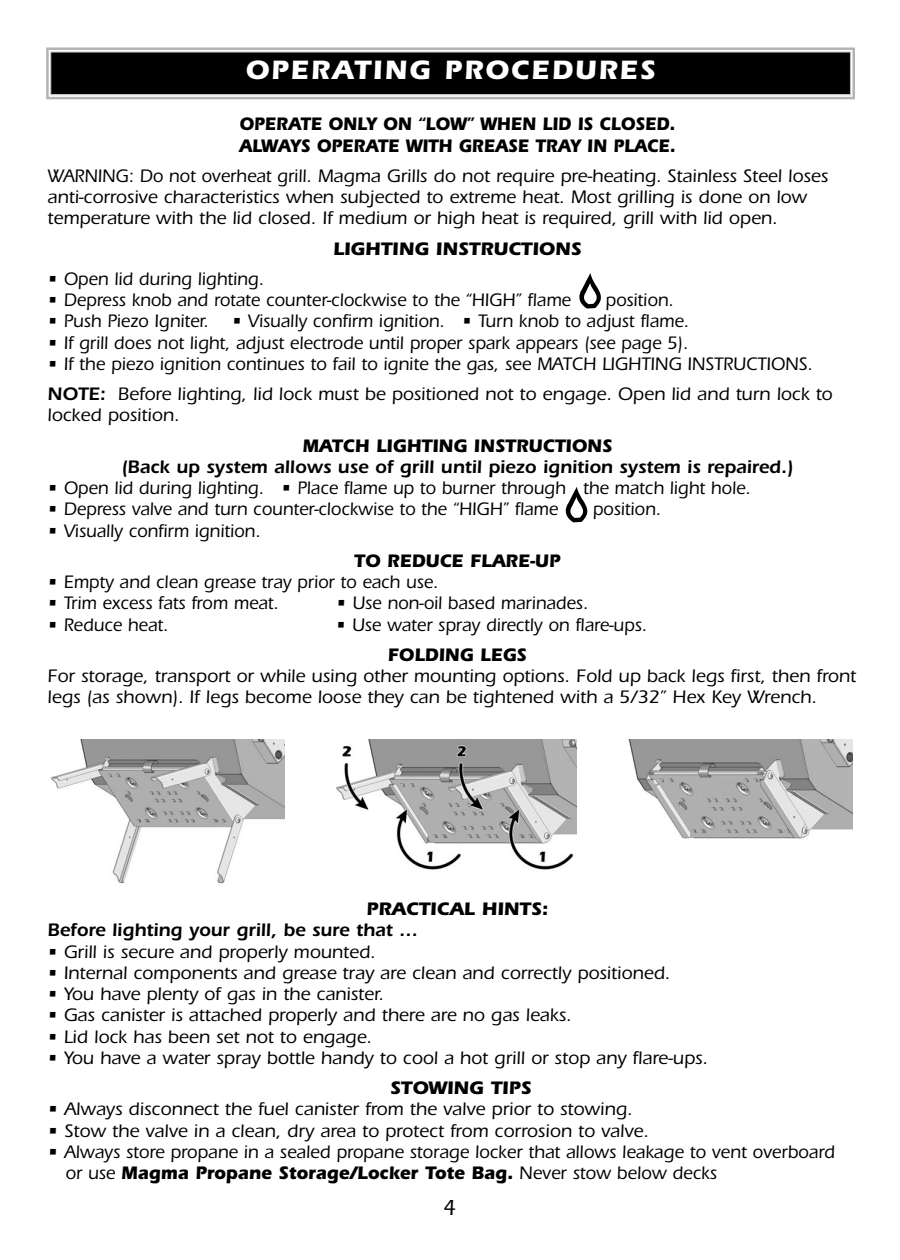
<style>
.page{position:relative;width:900px;height:1260px;background:#fff}
.page>*{position:absolute;margin:0;border:0;box-sizing:border-box;transform-origin:0 0}
.t1{font:700 27.5px "Itc Eras";letter-spacing:.07em;color:#fff}
.t2{font:500 22.5px "Itc Eras";color:#000}
.t3{font:500 18.75px/21.2px "Itc Eras";color:#000;scale:.95 1}
.t4{font:500 18.75px/21.2px "Itc Eras";color:#000}
.t5{font:600 18.75px "Itc Eras";color:#000}
.t6{font:700 18.75px/21.2px "Itc Eras";color:#000;scale:.9 1}
.t7{font:700 18.75px "Itc Eras";color:#000;scale:.95 1}
.t8{font:700 18.75px "Itc Eras";color:#000}
.s1{font-weight:600}
.s2{font-weight:700}
</style>
<div class="page">
<div style="left:51px;top:52px;width:799px;height:42px;background:#000"></div>
<div style="left:47px;top:49px;width:807px;height:49px;border:3px solid #fff"></div>
<div style="left:46px;top:48px;width:809px;height:51px;border:2px solid #b3b3b3"></div>
<div style="left:50px;top:52px;width:801px;height:43px;border:1px solid #b3b3b3"></div>
<svg style="left:579px;top:273px;width:22px;height:36px"></svg>
<svg style="left:565px;top:487px;width:23px;height:35px"></svg>
<img style="left:50px;top:739px;width:234px;height:145px">
<img style="left:336px;top:739px;width:241px;height:131px">
<img style="left:628px;top:739px;width:224px;height:100px">
<h1 class="t1" style="left:245px;top:61px;width:412px">OPERATING PROCEDURES</h1>
<p class="t6" style="left:239px;top:116px;width:487px">OPERATE ONLY ON “LOW” WHEN LID IS CLOSED.<br>ALWAYS OPERATE WITH GREASE TRAY IN PLACE.</p>
<p class="t3" style="left:48px;top:167px;width:823px">WARNING: Do not overheat grill. Magma Grills do not require pre-heating. Stainless Steel loses anti-corrosive characteristics when subjected to extreme heat. Most grilling is done on low temperature with the lid closed. If medium or high heat is required, grill with lid open.</p>
<p class="t8" style="left:333px;top:242px;width:250px">LIGHTING INSTRUCTIONS</p>
<p class="t3" style="left:48px;top:270px;width:229px">• Open lid during lighting.</p>
<p class="t3" style="left:48px;top:291px;width:553px">• Depress knob and rotate counter-clockwise to the “HIGH” flame</p>
<p class="t3" style="left:605px;top:291px;width:73px">position.</p>
<p class="t3" style="left:48px;top:313px;width:677px">• Push Piezo Igniter. • Visually confirm ignition. • Turn knob to adjust flame.</p>
<p class="t3" style="left:48px;top:334px;width:676px">• If grill does not light, adjust electrode until proper spark appears (see page 5).</p>
<p class="t3" style="left:48px;top:351px;width:828px;line-height:30.2px">• If the piezo ignition continues to fail to ignite the gas, see MATCH LIGHTING INSTRUCTIONS.<br><span class="s1">NOTE:</span> Before lighting, lid lock must be positioned not to engage. Open lid and turn lock to</p>
<p class="t4" style="left:48px;top:407px;width:134px">locked position.</p>
<p class="t7" style="left:302px;top:439px;width:328px">MATCH LIGHTING INSTRUCTIONS</p>
<p class="t5" style="left:121px;top:460px;width:674px">(Back up system allows use of grill until piezo ignition system is repaired.)</p>
<p class="t3" style="left:48px;top:479px;width:742px">• Open lid during lighting. • Place flame up to burner through the match light hole.</p>
<p class="t3" style="left:48px;top:501px;width:539px">• Depress valve and turn counter-clockwise to the “HIGH” flame</p>
<p class="t3" style="left:593px;top:501px;width:73px">position.</p>
<p class="t3" style="left:48px;top:522px;width:226px">• Visually confirm ignition.</p>
<p class="t7" style="left:354px;top:554px;width:218px">TO REDUCE FLARE-UP</p>
<p class="t3" style="left:48px;top:573px;width:413px">• Empty and clean grease tray prior to each use.</p>
<p class="t3" style="left:48px;top:595px;width:245px">• Trim excess fats from meat.</p>
<p class="t3" style="left:336px;top:595px;width:267px">• Use non-oil based marinades.</p>
<p class="t3" style="left:48px;top:616px;width:129px">• Reduce heat.</p>
<p class="t3" style="left:336px;top:616px;width:329px">• Use water spray directly on flare-ups.</p>
<p class="t7" style="left:388px;top:648px;width:148px">FOLDING LEGS</p>
<p class="t4" style="left:48px;top:667px;width:810px">For storage, transport or while using other mounting options. Fold up back legs first, then front legs (as shown). If legs become loose they can be tightened with a 5/32” Hex Key Wrench.</p>
<p class="t8" style="left:367px;top:903px;width:183px">PRACTICAL HINTS:</p>
<p class="t5" style="left:48px;top:924px;width:372px">Before lighting your grill, be sure that …</p>
<p class="t3" style="left:48px;top:943px;width:347px">• Grill is secure and properly mounted.</p>
<p class="t3" style="left:48px;top:964px;width:657px">• Internal components and grease tray are clean and correctly positioned.</p>
<p class="t3" style="left:48px;top:985px;width:356px">• You have plenty of gas in the canister.</p>
<p class="t3" style="left:48px;top:1007px;width:553px">• Gas canister is attached properly and there are no gas leaks.</p>
<p class="t3" style="left:48px;top:1028px;width:343px">• Lid lock has been set not to engage.</p>
<p class="t3" style="left:48px;top:1049px;width:697px">• You have a water spray bottle handy to cool a hot grill or stop any flare-ups.</p>
<p class="t8" style="left:390px;top:1082px;width:143px">STOWING TIPS</p>
<p class="t4" style="left:47px;top:1101px;width:587px">• Always disconnect the fuel canister from the valve prior to stowing.</p>
<p class="t4" style="left:47px;top:1122px;width:603px">• Stow the valve in a clean, dry area to protect from corrosion to valve.</p>
<p class="t4" style="left:65px;top:1143px;width:771px;text-indent:-18px">• Always store propane in a sealed propane storage locker that allows leakage to vent overboard or use <span class="s2">Magma Propane Storage/Locker Tote Bag.</span> Never stow below decks</p>
<p class="t2" style="left:443px;top:1200px;width:15px">4</p>
</div>
